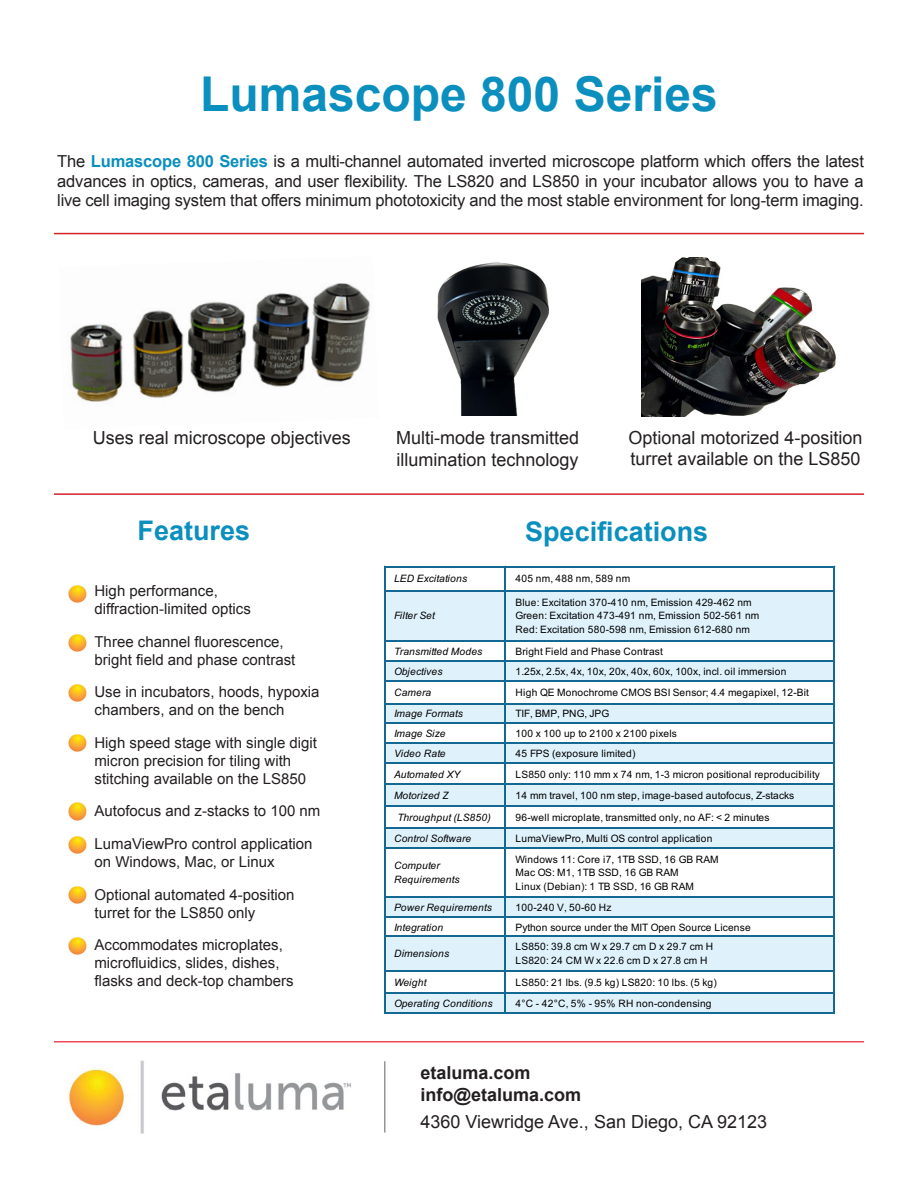
<style>
.page{position:relative;width:918px;height:1188px;background:#fff}
.page>*{position:absolute;margin:0;border:0;box-sizing:border-box;transform-origin:0 0}
.t1{font:700 48px "Arial";color:#0a8fbe}
.t2{font:700 27px "Arial";color:#0a8fbe}
.t3{font:18px/21.6px "Arial";color:#231f20}
.t4{font:700 18px/21.6px "Arial";color:#231f20}
.t5{font:16.5px/19.8px "Arial";letter-spacing:-.01em;color:#231f20;text-align:justify}
.t6{font:15px/18px "Arial";color:#231f20}
.t7{font:10.2px/13.6px "Arial";letter-spacing:.025em;color:#000}
.t8{font:italic 10.2px/13.6px "Arial";letter-spacing:.025em;color:#000}
.t9{font:italic 10.2px "Arial";color:#000}
.t10{font:10.2px "Arial";color:#000}
.s1{font-weight:700;color:#0a8fbe}
</style>
<div class="page">
<hr style="left:54px;top:1041px;width:810px;height:1px;background:#ef485a">
<img style="left:68px;top:1060px;width:284px;height:74px">
<hr style="left:384px;top:1061px;width:2px;height:72px;background:#939598">
<img style="left:68px;top:585px;width:19px;height:18px">
<img style="left:68px;top:634px;width:19px;height:18px">
<img style="left:68px;top:684px;width:19px;height:18px">
<img style="left:68px;top:734px;width:19px;height:18px">
<img style="left:68px;top:802px;width:19px;height:19px">
<img style="left:68px;top:836px;width:19px;height:18px">
<img style="left:68px;top:886px;width:19px;height:18px">
<img style="left:68px;top:937px;width:19px;height:18px">
<hr style="left:54px;top:233px;width:810px;height:1px;background:#d1232a">
<hr style="left:54px;top:493px;width:810px;height:2px;background:#d1232a">
<img style="left:70px;top:283px;width:301px;height:119px">
<img style="left:437px;top:262px;width:112px;height:154px">
<img style="left:642px;top:258px;width:194px;height:159px">
<div style="left:385px;top:591px;width:450px;height:51px;background:#dff2fb"></div>
<div style="left:385px;top:661px;width:450px;height:21px;background:#dff2fb"></div>
<div style="left:385px;top:704px;width:450px;height:20px;background:#dff2fb"></div>
<div style="left:385px;top:743px;width:450px;height:21px;background:#dff2fb"></div>
<div style="left:385px;top:784px;width:450px;height:22px;background:#dff2fb"></div>
<div style="left:385px;top:828px;width:450px;height:21px;background:#dff2fb"></div>
<div style="left:385px;top:897px;width:450px;height:21px;background:#dff2fb"></div>
<div style="left:385px;top:936px;width:450px;height:36px;background:#dff2fb"></div>
<div style="left:385px;top:993px;width:450px;height:21px;background:#dff2fb"></div>
<hr style="left:384px;top:566px;width:2px;height:448px;background:#146992">
<hr style="left:505px;top:568px;width:1px;height:444px;background:#146992">
<hr style="left:834px;top:568px;width:1px;height:446px;background:#146992">
<hr style="left:386px;top:566px;width:449px;height:2px;background:#146992">
<hr style="left:386px;top:590px;width:448px;height:1px;background:#146992">
<hr style="left:386px;top:640px;width:448px;height:2px;background:#146992">
<hr style="left:386px;top:660px;width:448px;height:2px;background:#146992">
<hr style="left:386px;top:680px;width:448px;height:2px;background:#146992">
<hr style="left:386px;top:703px;width:448px;height:1px;background:#146992">
<hr style="left:386px;top:722px;width:448px;height:2px;background:#146992">
<hr style="left:386px;top:742px;width:448px;height:2px;background:#146992">
<hr style="left:386px;top:762px;width:448px;height:2px;background:#146992">
<hr style="left:386px;top:783px;width:448px;height:1px;background:#146992">
<hr style="left:386px;top:805px;width:448px;height:1px;background:#146992">
<hr style="left:386px;top:827px;width:448px;height:2px;background:#146992">
<hr style="left:386px;top:847px;width:448px;height:2px;background:#146992">
<hr style="left:386px;top:896px;width:448px;height:1px;background:#146992">
<hr style="left:386px;top:916px;width:448px;height:2px;background:#146992">
<hr style="left:386px;top:935px;width:448px;height:2px;background:#146992">
<hr style="left:386px;top:971px;width:448px;height:1px;background:#146992">
<hr style="left:386px;top:992px;width:448px;height:2px;background:#146992">
<hr style="left:386px;top:1012px;width:449px;height:2px;background:#146992">
<p class="t1" style="left:200px;top:62px;width:519px">Lumascope 800 Series</p>
<p class="t5" style="left:57px;top:151px;width:808px">The <span class="s1">Lumascope 800 Series</span> is a multi-channel automated inverted microscope platform which offers the latest advances in optics, cameras, and user flexibility. The LS820 and LS850 in your incubator allows you to have a live cell imaging system that offers minimum phototoxicity and the most stable environment for long-term imaging.</p>
<p class="t3" style="left:93px;top:427px;width:260px">Uses real microscope objectives</p>
<p class="t3" style="left:396px;top:427px;width:185px">Multi-mode transmitted illumination technology</p>
<p class="t3" style="left:629px;top:427px;width:236px">Optional motorized 4-position turret available on the LS850</p>
<p class="t2" style="left:138px;top:512px;width:114px">Features</p>
<p class="t2" style="left:525px;top:513px;width:185px">Specifications</p>
<p class="t6" style="left:94px;top:582px;width:158px;text-indent:-20px">• High performance, diffraction-limited optics</p>
<p class="t6" style="left:94px;top:633px;width:202px;text-indent:-20px">• Three channel fluorescence, bright field and phase contrast</p>
<p class="t6" style="left:94px;top:683px;width:227px;text-indent:-20px">• Use in incubators, hoods, hypoxia chambers, and on the bench</p>
<p class="t6" style="left:94px;top:734px;width:224px;text-indent:-20px">• High speed stage with single digit micron precision for tiling with stitching available on the LS850</p>
<p class="t6" style="left:74px;top:802px;width:248px">• Autofocus and z-stacks to 100 nm</p>
<p class="t6" style="left:94px;top:835px;width:220px;text-indent:-20px">• LumaViewPro control application on Windows, Mac, or Linux</p>
<p class="t6" style="left:94px;top:885px;width:202px;text-indent:-20px">• Optional automated 4-position turret for the LS850 only</p>
<p class="t6" style="left:94px;top:936px;width:201px;text-indent:-20px">• Accommodates microplates, microfluidics, slides, dishes, flasks and deck-top chambers</p>
<p class="t8" style="left:394px;top:572px;width:75px">LED Excitations</p>
<p class="t7" style="left:516px;top:572px;width:116px">405 nm, 488 nm, 589 nm</p>
<p class="t7" style="left:516px;top:595px;width:245px">Blue: Excitation 370-410 nm, Emission 429-462 nm<br>Green: Excitation 473-491 nm, Emission 502-561 nm<br>Red: Excitation 580-598 nm, Emission 612-680 nm</p>
<p class="t8" style="left:394px;top:609px;width:43px">Filter Set</p>
<p class="t8" style="left:394px;top:645px;width:90px">Transmitted Modes</p>
<p class="t7" style="left:516px;top:645px;width:149px">Bright Field and Phase Contrast</p>
<p class="t8" style="left:394px;top:664px;width:50px">Objectives</p>
<p class="t7" style="left:516px;top:664px;width:272px">1.25x, 2.5x, 4x, 10x, 20x, 40x, 60x, 100x, incl. oil immersion</p>
<p class="t8" style="left:394px;top:686px;width:39px">Camera</p>
<p class="t7" style="left:516px;top:686px;width:295px">High QE Monochrome CMOS BSI Sensor; 4.4 megapixel, 12-Bit</p>
<p class="t9" style="left:394px;top:707px;width:70px">Image Formats</p>
<p class="t10" style="left:516px;top:707px;width:95px">TIF, BMP, PNG, JPG</p>
<p class="t9" style="left:394px;top:727px;width:53px">Image Size</p>
<p class="t7" style="left:516px;top:726px;width:163px">100 x 100 up to 2100 x 2100 pixels</p>
<p class="t8" style="left:394px;top:747px;width:53px">Video Rate</p>
<p class="t7" style="left:516px;top:747px;width:121px">45 FPS (exposure limited)</p>
<p class="t9" style="left:394px;top:767px;width:68px">Automated XY</p>
<p class="t7" style="left:516px;top:767px;width:306px">LS850 only: 110 mm x 74 nm, 1-3 micron positional reproducibility</p>
<p class="t8" style="left:394px;top:789px;width:56px">Motorized Z</p>
<p class="t7" style="left:516px;top:788px;width:280px">14 mm travel, 100 nm step, image-based autofocus, Z-stacks</p>
<p class="t8" style="left:397px;top:811px;width:95px">Throughput (LS850)</p>
<p class="t7" style="left:516px;top:810px;width:256px">96-well microplate, transmitted only, no AF: &lt; 2 minutes</p>
<p class="t8" style="left:394px;top:832px;width:79px">Control Software</p>
<p class="t7" style="left:516px;top:832px;width:198px">LumaViewPro, Multi OS control application</p>
<p class="t7" style="left:516px;top:852px;width:205px">Windows 11: Core i7, 1TB SSD, 16 GB RAM<br>Mac OS: M1, 1TB SSD, 16 GB RAM<br>Linux (Debian): 1 TB SSD, 16 GB RAM</p>
<p class="t8" style="left:394px;top:859px;width:67px">Computer<br>Requirements</p>
<p class="t8" style="left:394px;top:901px;width:99px">Power Requirements</p>
<p class="t7" style="left:516px;top:901px;width:98px">100-240 V, 50-60 Hz</p>
<p class="t8" style="left:394px;top:920px;width:51px">Integration</p>
<p class="t7" style="left:516px;top:920px;width:237px">Python source under the MIT Open Source License</p>
<p class="t8" style="left:394px;top:947px;width:57px">Dimensions</p>
<p class="t7" style="left:516px;top:940px;width:199px">LS850: 39.8 cm W x 29.7 cm D x 29.7 cm H<br>LS820: 24 CM W x 22.6 cm D x 27.8 cm H</p>
<p class="t8" style="left:394px;top:976px;width:34px">Weight</p>
<p class="t7" style="left:516px;top:975px;width:203px">LS850: 21 lbs. (9.5 kg) LS820: 10 lbs. (5 kg)</p>
<p class="t8" style="left:394px;top:997px;width:100px">Operating Conditions</p>
<p class="t7" style="left:516px;top:997px;width:198px">4°C - 42°C, 5% - 95% RH non-condensing</p>
<p class="t4" style="left:421px;top:1063px;width:162px">etaluma.com info@etaluma.com</p>
<p class="t3" style="left:421px;top:1111px;width:348px">4360 Viewridge Ave., San Diego, CA 92123</p>
</div>
